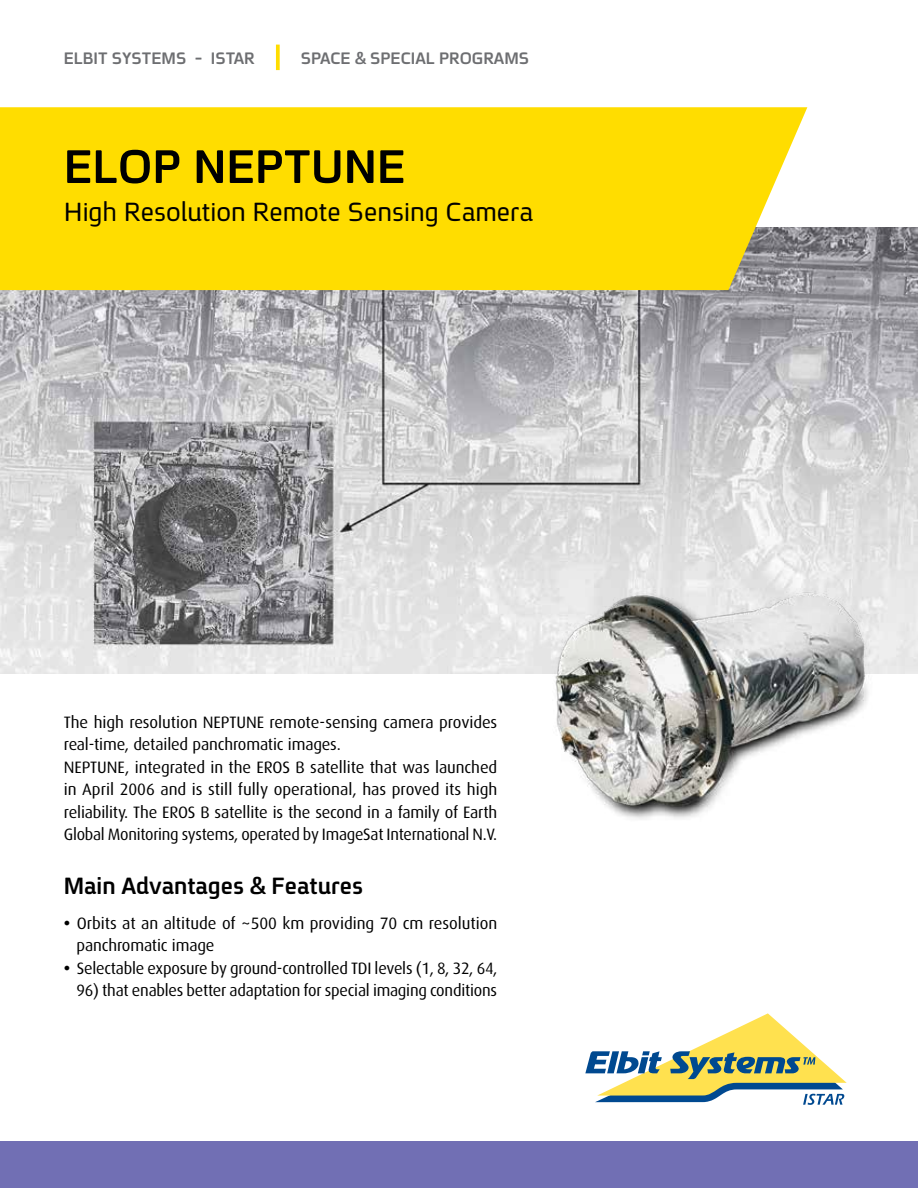
<style>
.page{position:relative;width:918px;height:1188px;background:#fff}
.page>*{position:absolute;margin:0;border:0;box-sizing:border-box;transform-origin:0 0}
.t1{font:51px "En Spoiler B";color:#000}
.t2{font:28.5px "En Spoiler";color:#000}
.t3{font:25.5px "En Spoiler B";color:#000}
.t4{font:18px "En Spoiler B";color:#6d6e71}
.t5{font:16.5px/22.5px "Dax";letter-spacing:-.01em;color:#000}
.s1{font-weight:700}
</style>
<div class="page">
<img style="left:0;top:227px;width:918px;height:447px">
<div style="left:0;top:107px;width:807px;height:183px;background:#fd0"></div>
<div style="left:0;top:1141px;width:918px;height:47px;background:#716fb4"></div>
<svg style="left:585px;top:1013px;width:262px;height:92px"></svg>
<svg style="left:276px;top:45px;width:4px;height:25px"></svg>
<img style="left:510px;top:502px;width:408px;height:317px">
<p class="t4" style="left:64px;top:45px;width:124px">ELBIT SYSTEMS</p>
<p class="t4" style="left:195px;top:45px;width:9px">-</p>
<p class="t4" style="left:211px;top:45px;width:45px">ISTAR</p>
<p class="t4" style="left:301px;top:45px;width:230px">SPACE &amp; SPECIAL PROGRAMS</p>
<h1 class="t1" style="left:64px;top:130px;width:343px">ELOP NEPTUNE</h1>
<h2 class="t2" style="left:64px;top:192px;width:471px">High Resolution Remote Sensing Camera</h2>
<p class="t5" style="left:64px;top:711px;width:435px">The high resolution NEPTUNE remote-sensing camera provides real-time, detailed panchromatic images.<br>NEPTUNE, integrated in the EROS B satellite that was launched in April 2006 and is still fully operational, has proved its high reliability. The EROS B satellite is the second in a family of Earth Global Monitoring systems, operated by ImageSat International N .V.</p>
<h3 class="t3" style="left:64px;top:867px;width:301px">Main Advantages &amp; Features</h3>
<p class="t5" style="left:77px;top:912px;width:422px;text-indent:-13px"><span class="s1">•</span> Orbits at an altitude of ~500 km providing 70 cm resolution panchromatic image</p>
<p class="t5" style="left:64px;top:957px;width:435px"><span class="s1">•</span> Selectable exposure by ground-controlled TDI levels )1, 8, 32, 64,</p>
<p class="t5" style="left:77px;top:979px;width:422px">96) that enables better adaptation for special imaging conditions</p>
</div>
